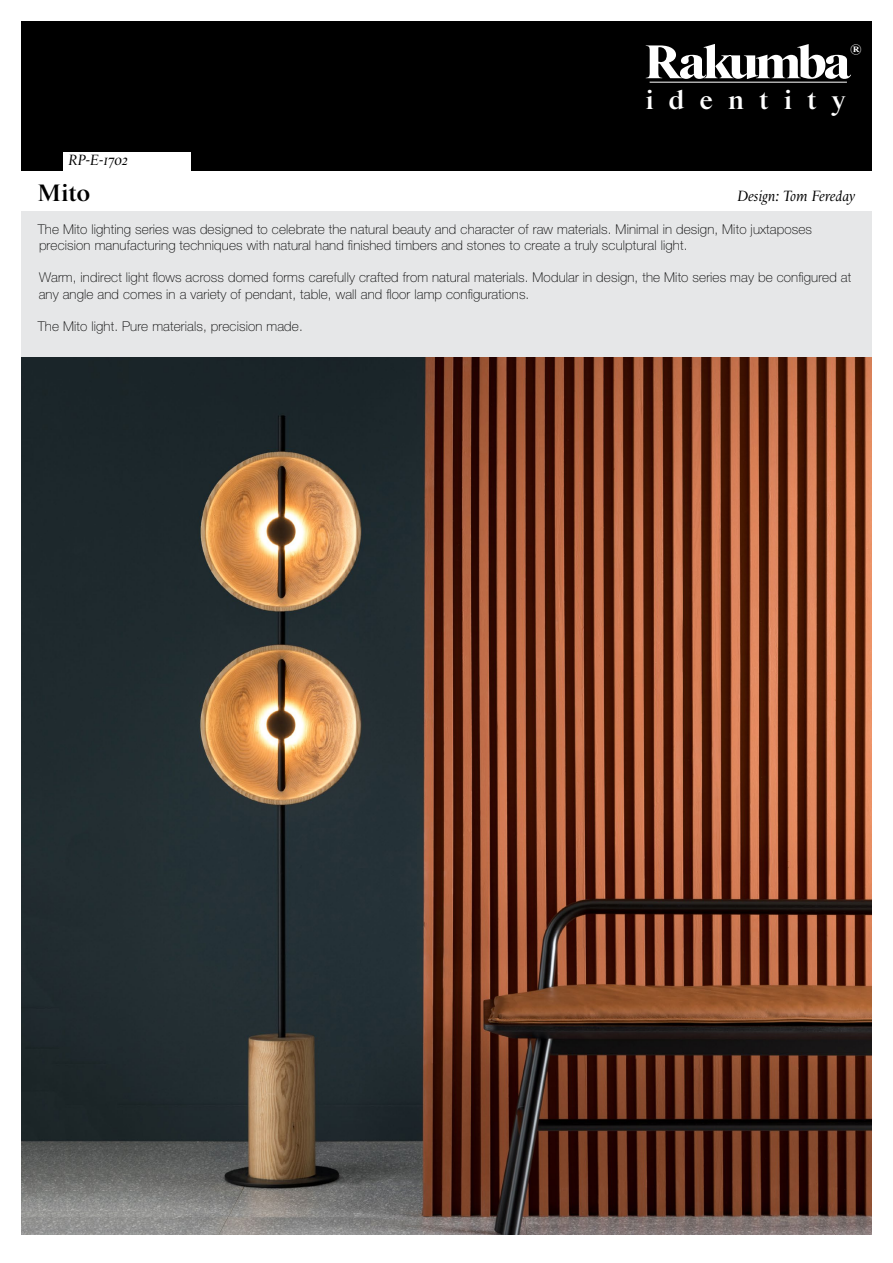
<style>
.page{position:relative;width:893px;height:1263px;background:#fff}
.page>*{position:absolute;margin:0;border:0;box-sizing:border-box;transform-origin:0 0}
.t1{font:700 27px "Starling";color:#fff}
.t2{font:700 24px "Starling";color:#000}
.t3{font:700 21px "Starling";color:#fff}
.t4{font:italic 15px "Starling";color:#000}
.t5{font:100 13.5px/16.2px "Helvetica Neue LT Std";letter-spacing:.01em;color:#000}
</style>
<div class="page">
<div style="left:21px;top:21px;width:851px;height:150px;background:#000"></div>
<svg style="left:646px;top:44px;width:205px;height:35px"></svg>
<hr style="left:650px;top:82px;width:197px;height:1px;background:#fff">
<div style="left:64px;top:152px;width:127px;height:19px;background:#fff"></div>
<div style="left:21px;top:211px;width:851px;height:146px;background:#e6e7e8"></div>
<img style="left:21px;top:357px;width:851px;height:877px">
<h3 class="t3" style="left:850px;top:40px;width:13px">®</h3>
<p class="t4" style="left:68px;top:152px;width:61px">RP-E-1702</p>
<h1 class="t1" style="left:645px;top:85px;width:202px">i d e n t i t y</h1>
<h2 class="t2" style="left:37px;top:179px;width:54px">Mito</h2>
<p class="t4" style="left:737px;top:188px;width:119px">Design: Tom Fereday</p>
<p class="t5" style="left:38px;top:221px;width:776px">The Mito lighting series was designed to celebrate the natural beauty and character of raw materials. Minimal in design, Mito juxtaposes precision manufacturing techniques with natural hand finished timbers and stones to create a truly sculptural light.</p>
<p class="t5" style="left:39px;top:270px;width:814px">Warm, indirect light flows across domed forms carefully crafted from natural materials. Modular in design, the Mito series may be configured at any angle and comes in a variety of pendant, table, wall and floor lamp configurations.</p>
<p class="t5" style="left:38px;top:318px;width:267px">The Mito light. Pure materials, precision made.</p>
</div>
